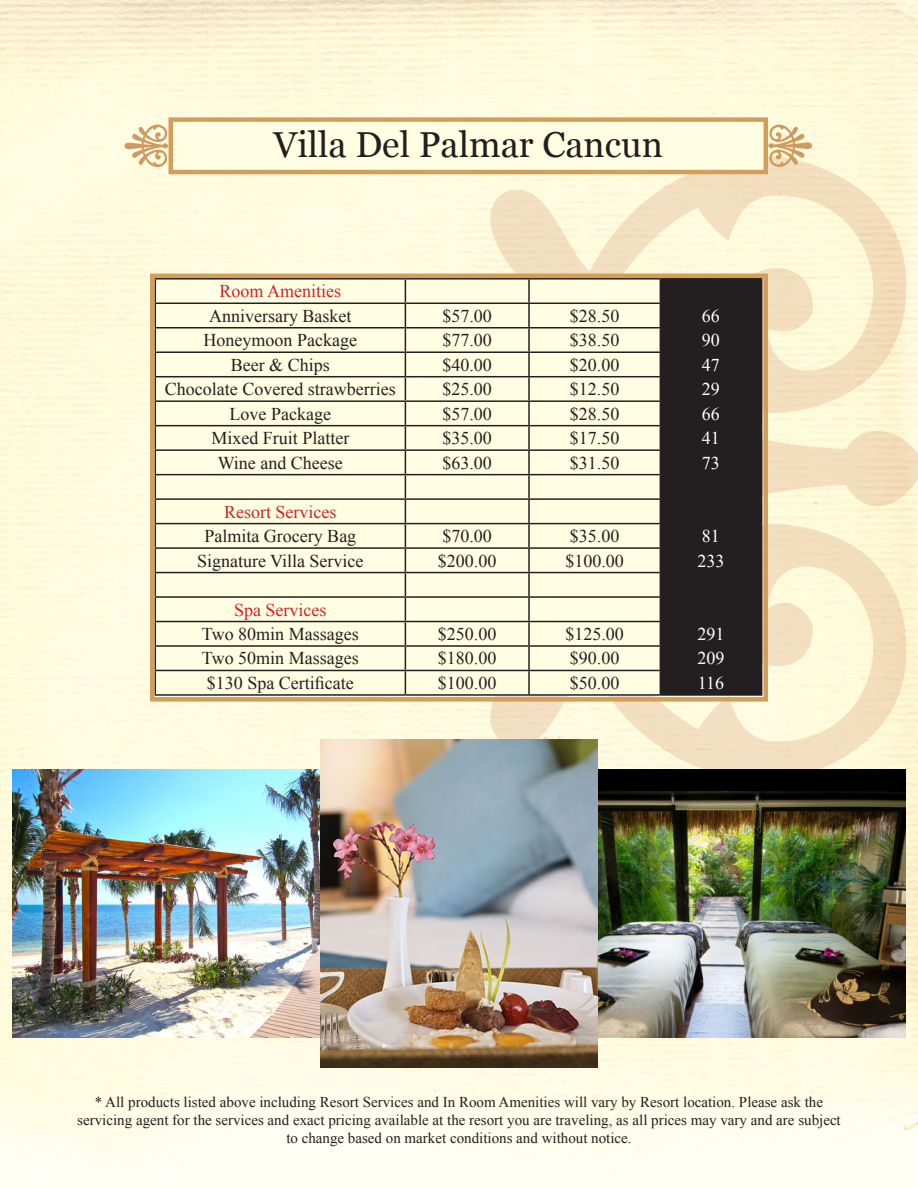
<style>
.page{position:relative;width:918px;height:1188px;background:#fff}
.page>*{position:absolute;margin:0;border:0;box-sizing:border-box;transform-origin:0 0}
.t1{font:36px "Georgia";color:#231f20}
.t2{font:18px "Times New Roman";color:#231f20}
.t3{font:18px "Times New Roman";color:#d1232a}
.t4{font:18px "Times New Roman";color:#fff}
.t5{font:15px/18px "Times New Roman";color:#231f20;text-align:center}
</style>
<div class="page">
<img style="left:0;top:0;width:918px;height:1188px">
<svg style="left:282px;top:156px;width:636px;height:625px;background:#f9efd0"></svg>
<img style="left:13px;top:769px;width:308px;height:268px">
<img style="left:597px;top:769px;width:308px;height:268px">
<img style="left:321px;top:739px;width:276px;height:328px">
<div style="left:169px;top:117px;width:599px;height:57px;background:#fffde2;border:4px solid #d39e5b"></div>
<svg style="left:125px;top:125px;width:44px;height:42px;background:#ead3ab"></svg>
<svg style="left:768px;top:125px;width:44px;height:42px;background:#e8cfa6"></svg>
<div style="left:156px;top:280px;width:504px;height:414px;background:#fffde2"></div>
<hr style="left:660px;top:694px;width:102px;height:2px;background:#231f20">
<hr style="left:155px;top:278px;width:250px;height:2px;background:#231f20">
<hr style="left:405px;top:278px;width:124px;height:2px;background:#231f20">
<hr style="left:529px;top:278px;width:131px;height:2px;background:#231f20">
<hr style="left:528px;top:280px;width:2px;height:23px;background:#231f20">
<hr style="left:155px;top:303px;width:250px;height:1px;background:#231f20">
<hr style="left:405px;top:303px;width:124px;height:1px;background:#231f20">
<hr style="left:529px;top:303px;width:131px;height:1px;background:#231f20">
<hr style="left:528px;top:304px;width:2px;height:23px;background:#231f20">
<hr style="left:155px;top:327px;width:250px;height:2px;background:#231f20">
<hr style="left:405px;top:327px;width:124px;height:2px;background:#231f20">
<hr style="left:529px;top:327px;width:131px;height:2px;background:#231f20">
<hr style="left:528px;top:329px;width:2px;height:22px;background:#231f20">
<hr style="left:155px;top:351px;width:250px;height:2px;background:#231f20">
<hr style="left:405px;top:351px;width:124px;height:2px;background:#231f20">
<hr style="left:529px;top:351px;width:131px;height:2px;background:#231f20">
<hr style="left:528px;top:353px;width:2px;height:23px;background:#231f20">
<hr style="left:155px;top:376px;width:250px;height:1px;background:#231f20">
<hr style="left:405px;top:376px;width:124px;height:1px;background:#231f20">
<hr style="left:529px;top:376px;width:131px;height:1px;background:#231f20">
<hr style="left:528px;top:377px;width:2px;height:23px;background:#231f20">
<hr style="left:155px;top:400px;width:250px;height:2px;background:#231f20">
<hr style="left:405px;top:400px;width:124px;height:2px;background:#231f20">
<hr style="left:529px;top:400px;width:131px;height:2px;background:#231f20">
<hr style="left:528px;top:402px;width:2px;height:23px;background:#231f20">
<hr style="left:155px;top:425px;width:250px;height:1px;background:#231f20">
<hr style="left:405px;top:425px;width:124px;height:1px;background:#231f20">
<hr style="left:529px;top:425px;width:131px;height:1px;background:#231f20">
<hr style="left:528px;top:426px;width:2px;height:23px;background:#231f20">
<hr style="left:155px;top:449px;width:250px;height:2px;background:#231f20">
<hr style="left:405px;top:449px;width:124px;height:2px;background:#231f20">
<hr style="left:529px;top:449px;width:131px;height:2px;background:#231f20">
<hr style="left:528px;top:451px;width:2px;height:23px;background:#231f20">
<hr style="left:155px;top:474px;width:250px;height:1px;background:#231f20">
<hr style="left:155px;top:498px;width:250px;height:2px;background:#231f20">
<hr style="left:155px;top:523px;width:250px;height:1px;background:#231f20">
<hr style="left:155px;top:547px;width:250px;height:2px;background:#231f20">
<hr style="left:405px;top:474px;width:124px;height:1px;background:#231f20">
<hr style="left:405px;top:498px;width:124px;height:2px;background:#231f20">
<hr style="left:405px;top:523px;width:124px;height:1px;background:#231f20">
<hr style="left:405px;top:547px;width:124px;height:2px;background:#231f20">
<hr style="left:529px;top:474px;width:131px;height:1px;background:#231f20">
<hr style="left:528px;top:475px;width:2px;height:23px;background:#231f20">
<hr style="left:529px;top:498px;width:131px;height:2px;background:#231f20">
<hr style="left:528px;top:500px;width:2px;height:23px;background:#231f20">
<hr style="left:529px;top:523px;width:131px;height:1px;background:#231f20">
<hr style="left:528px;top:524px;width:2px;height:23px;background:#231f20">
<hr style="left:529px;top:547px;width:131px;height:2px;background:#231f20">
<hr style="left:528px;top:549px;width:2px;height:23px;background:#231f20">
<hr style="left:155px;top:572px;width:250px;height:1px;background:#231f20">
<hr style="left:405px;top:572px;width:124px;height:1px;background:#231f20">
<hr style="left:529px;top:572px;width:131px;height:1px;background:#231f20">
<hr style="left:528px;top:573px;width:2px;height:23px;background:#231f20">
<hr style="left:155px;top:596px;width:250px;height:2px;background:#231f20">
<hr style="left:405px;top:596px;width:124px;height:2px;background:#231f20">
<hr style="left:529px;top:596px;width:131px;height:2px;background:#231f20">
<hr style="left:528px;top:598px;width:2px;height:23px;background:#231f20">
<hr style="left:155px;top:621px;width:250px;height:1px;background:#231f20">
<hr style="left:405px;top:621px;width:124px;height:1px;background:#231f20">
<hr style="left:529px;top:621px;width:131px;height:1px;background:#231f20">
<hr style="left:528px;top:622px;width:2px;height:23px;background:#231f20">
<hr style="left:155px;top:645px;width:250px;height:2px;background:#231f20">
<hr style="left:405px;top:645px;width:124px;height:2px;background:#231f20">
<hr style="left:529px;top:645px;width:131px;height:2px;background:#231f20">
<hr style="left:528px;top:647px;width:2px;height:23px;background:#231f20">
<hr style="left:155px;top:670px;width:250px;height:1px;background:#231f20">
<svg style="left:155px;top:280px;width:1px;height:414px"></svg>
<hr style="left:155px;top:694px;width:250px;height:2px;background:#231f20">
<hr style="left:405px;top:670px;width:124px;height:1px;background:#231f20">
<svg style="left:405px;top:280px;width:1px;height:414px"></svg>
<hr style="left:405px;top:694px;width:124px;height:2px;background:#231f20">
<hr style="left:529px;top:670px;width:131px;height:1px;background:#231f20">
<hr style="left:528px;top:671px;width:2px;height:23px;background:#231f20">
<div style="left:660px;top:279px;width:102px;height:416px;background:#231f20"></div>
<hr style="left:529px;top:694px;width:131px;height:2px;background:#231f20">
<div style="left:150px;top:274px;width:618px;height:428px;border:4px solid #d39e5b"></div>
<p class="t1" style="left:273px;top:123px;width:391px">Villa Del Palmar Cancun</p>
<p class="t3" style="left:220px;top:279px;width:123px">Room Amenities</p>
<p class="t2" style="left:209px;top:304px;width:144px">Anniversary Basket</p>
<p class="t2" style="left:442px;top:304px;width:51px">$57.00</p>
<p class="t2" style="left:570px;top:304px;width:51px">$28.50</p>
<p class="t4" style="left:702px;top:304px;width:19px">66</p>
<p class="t2" style="left:204px;top:328px;width:155px">Honeymoon Package</p>
<p class="t2" style="left:442px;top:328px;width:51px">$77.00</p>
<p class="t2" style="left:570px;top:328px;width:51px">$38.50</p>
<p class="t4" style="left:702px;top:328px;width:19px">90</p>
<p class="t2" style="left:231px;top:353px;width:100px">Beer &amp; Chips</p>
<p class="t2" style="left:442px;top:353px;width:51px">$40.00</p>
<p class="t2" style="left:570px;top:353px;width:51px">$20.00</p>
<p class="t4" style="left:702px;top:353px;width:19px">47</p>
<p class="t2" style="left:165px;top:377px;width:232px">Chocolate Covered strawberries</p>
<p class="t2" style="left:442px;top:377px;width:51px">$25.00</p>
<p class="t2" style="left:570px;top:377px;width:51px">$12.50</p>
<p class="t4" style="left:702px;top:377px;width:19px">29</p>
<p class="t2" style="left:230px;top:402px;width:103px">Love Package</p>
<p class="t2" style="left:442px;top:402px;width:51px">$57.00</p>
<p class="t2" style="left:570px;top:402px;width:51px">$28.50</p>
<p class="t4" style="left:702px;top:402px;width:19px">66</p>
<p class="t2" style="left:211px;top:426px;width:140px">Mixed Fruit Platter</p>
<p class="t2" style="left:442px;top:426px;width:51px">$35.00</p>
<p class="t2" style="left:570px;top:426px;width:51px">$17.50</p>
<p class="t4" style="left:702px;top:426px;width:19px">41</p>
<p class="t2" style="left:218px;top:451px;width:127px">Wine and Cheese</p>
<p class="t2" style="left:442px;top:451px;width:51px">$63.00</p>
<p class="t2" style="left:570px;top:451px;width:51px">$31.50</p>
<p class="t4" style="left:702px;top:451px;width:19px">73</p>
<p class="t3" style="left:224px;top:499px;width:114px">Resort Services</p>
<p class="t2" style="left:204px;top:524px;width:153px">Palmita Grocery Bag</p>
<p class="t2" style="left:442px;top:524px;width:51px">$70.00</p>
<p class="t2" style="left:570px;top:524px;width:51px">$35.00</p>
<p class="t4" style="left:702px;top:524px;width:19px">81</p>
<p class="t2" style="left:197px;top:548px;width:168px">Signature Villa Service</p>
<p class="t2" style="left:438px;top:548px;width:60px">$200.00</p>
<p class="t2" style="left:565px;top:548px;width:60px">$100.00</p>
<p class="t4" style="left:697px;top:548px;width:28px">233</p>
<p class="t3" style="left:234px;top:597px;width:94px">Spa Services</p>
<p class="t2" style="left:202px;top:622px;width:158px">Two 80min Massages</p>
<p class="t2" style="left:438px;top:622px;width:60px">$250.00</p>
<p class="t2" style="left:565px;top:622px;width:60px">$125.00</p>
<p class="t4" style="left:697px;top:622px;width:28px">291</p>
<p class="t2" style="left:202px;top:646px;width:158px">Two 50min Massages</p>
<p class="t2" style="left:438px;top:646px;width:60px">$180.00</p>
<p class="t2" style="left:570px;top:646px;width:51px">$90.00</p>
<p class="t4" style="left:697px;top:646px;width:28px">209</p>
<p class="t2" style="left:207px;top:671px;width:148px">$130 Spa Certificate</p>
<p class="t2" style="left:438px;top:671px;width:60px">$100.00</p>
<p class="t2" style="left:570px;top:671px;width:51px">$50.00</p>
<p class="t4" style="left:698px;top:671px;width:28px">116</p>
<p class="t5" style="left:77px;top:1093px;width:765px">* All products listed above including Resort Services and In Room Amenities will vary by Resort location. Please ask the servicing agent for the services and exact pricing available at the resort you are traveling, as all prices may vary and are subject to change based on market conditions and without notice.</p>
</div>
